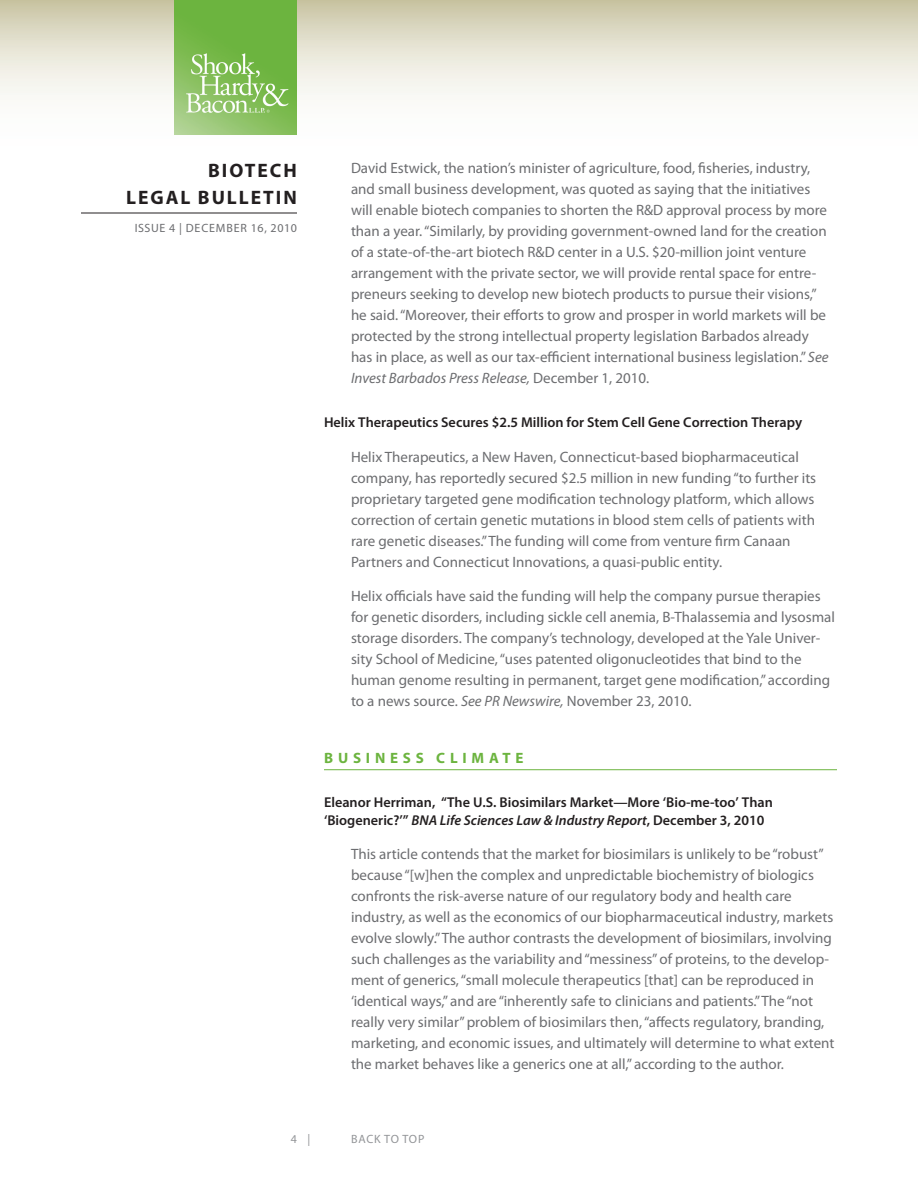
<style>
.page{position:relative;width:918px;height:1188px;background:#fff}
.page>*{position:absolute;margin:0;border:0;box-sizing:border-box;transform-origin:0 0}
.t1{font:700 19.5px/27px "Myriad Pro";letter-spacing:.1em;color:#231f20;text-align:right}
.Body{font:15px/21px "Myriad Pro";color:#6c6d70}
.Head{font:700 15px "Myriad Pro";letter-spacing:.32em;color:#6cb43f}
.Subhead{font:600 14.25px/17.1px "Myriad Pro";color:#231f20}
.t2{font:12px "Myriad Pro";letter-spacing:.05em;color:#6c6d70}
.t3{font:12px "Myriad Pro";letter-spacing:.06em;color:#939598}
.s1{font-style:italic}
</style>
<div class="page">
<svg style="left:0;top:0;width:918px;height:135px"></svg>
<hr style="left:81px;top:213px;width:216px;height:1px;background:#231f20">
<img style="left:175px;top:0;width:122px;height:135px">
<hr style="left:324px;top:769px;width:513px;height:1px;background:#6cb43f">
<h1 class="t1" style="left:126px;top:156px;width:172px">BIOTECH<br>LEGAL BULLETIN</h1>
<p class="t2" style="left:135px;top:221px;width:164px">ISSUE 4 | DECEMBER 16, 2010</p>
<p class="Body" style="left:351px;top:157px;width:479px">David Estwick, the nation’s minister of agriculture, food, fisheries, industry, and small business development, was quoted as saying that the initiatives will enable biotech companies to shorten the R&amp;D approval process by more than a year. “Similarly, by providing government-owned land for the creation of a state-of-the-art biotech R&amp;D center in a U.S. $20-million joint venture arrangement with the private sector, we will provide rental space for entre&shy;preneurs seeking to develop new biotech products to pursue their visions,” he said. “Moreover, their efforts to grow and prosper in world markets will be protected by the strong intellectual property legislation Barbados already has in place, as well as our tax-efficient international business legislation.” <span class="s1">See Invest Barbados Press Release,</span> December 1, 2010.</p>
<p class="Subhead" style="left:324px;top:414px;width:480px">Helix Therapeutics Secures $2.5 Million for Stem Cell Gene Correction Therapy</p>
<p class="Body" style="left:351px;top:446px;width:467px">Helix Therapeutics, a New Haven, Connecticut-based biopharmaceutical company, has reportedly secured $2.5 million in new funding “to further its proprietary targeted gene modification technology platform, which allows correction of certain genetic mutations in blood stem cells of patients with rare genetic diseases.” The funding will come from venture firm Canaan Partners and Connecticut Innovations, a quasi-public entity.</p>
<p class="Body" style="left:351px;top:586px;width:486px">Helix officials have said the funding will help the company pursue therapies for genetic disorders, including sickle cell anemia, B-Thalassemia and lysosmal storage disorders. The company’s technology, developed at the Yale Univer&shy;sity School of Medicine, “uses patented oligonucleotides that bind to the human genome resulting in permanent, target gene modification,” according to a news source. <span class="s1">See PR Newswire,</span> November 23, 2010.</p>
<p class="Head" style="left:324px;top:749px;width:201px">BUSINESS CLIMATE</p>
<p class="Subhead" style="left:324px;top:794px;width:450px">Eleanor Herriman, “The U.S. Biosimilars Market—More ‘Bio-me-too’ Than ‘Biogeneric?’” <span class="s1">BNA Life Sciences Law &amp; Industry Report</span>, December 3, 2010</p>
<p class="Body" style="left:351px;top:843px;width:485px">This article contends that the market for biosimilars is unlikely to be “robust” because “[w]hen the complex and unpredictable biochemistry of biologics confronts the risk-averse nature of our regulatory body and health care industry, as well as the economics of our biopharmaceutical industry, markets evolve slowly.” The author contrasts the development of biosimilars, involving such challenges as the variability and “messiness” of proteins, to the develop&shy;ment of generics, “small molecule therapeutics [that] can be reproduced in ‘identical ways,” and are “inherently safe to clinicians and patients.” The “not really very similar” problem of biosimilars then, “affects regulatory, branding, marketing, and economic issues, and ultimately will determine to what extent the market behaves like a generics one at all,” according to the author.</p>
<p class="t3" style="left:291px;top:1132px;width:21px">4 |</p>
<p class="t3" style="left:351px;top:1132px;width:75px">BACK TO TOP</p>
</div>
